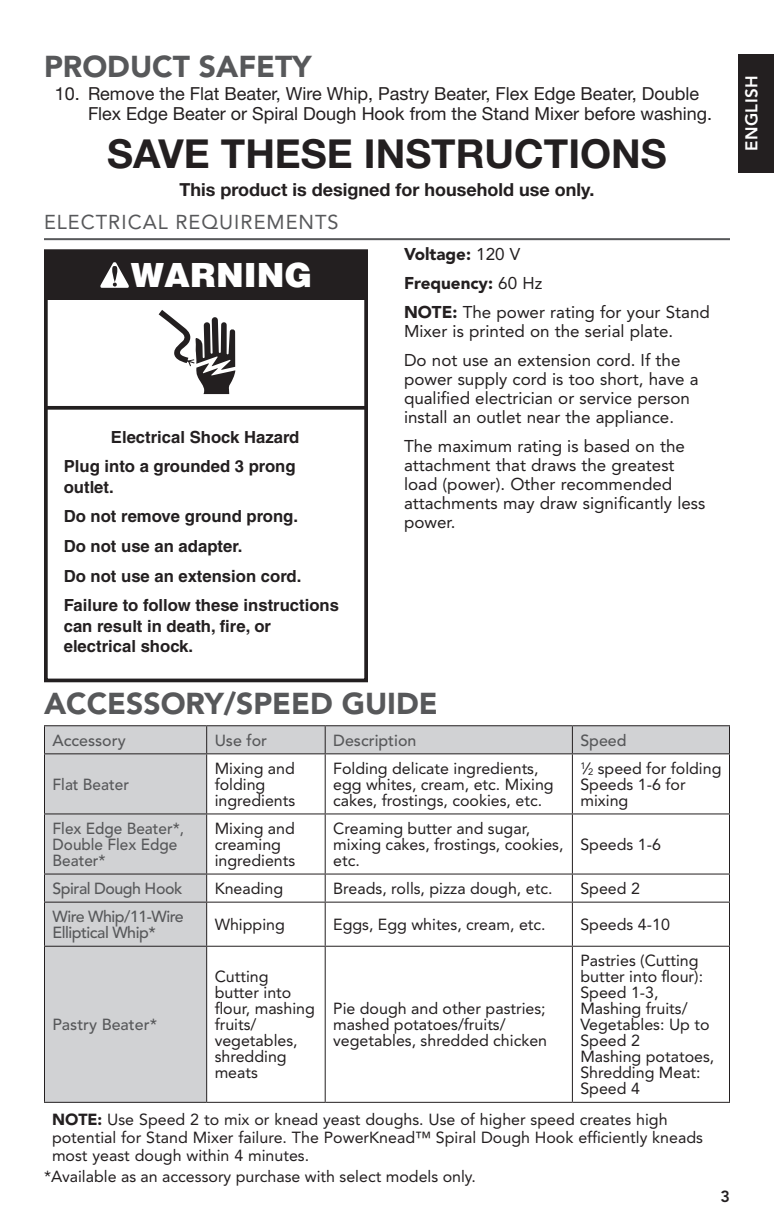
<style>
.page{position:relative;width:774px;height:1224px;background:#fff}
.page>*{position:absolute;margin:0;border:0;box-sizing:border-box;transform-origin:0 0}
.SAFETY_Numbered_List{font:700 40px "Helvetica Neue LT Std";color:#231f20}
.t1{font:900 33.4px "Helvetica";color:#fff}
.MAIN_Page_Header{font:900 30px "Avenir LT Std";color:#57585a}
.Section_Header___h2{font:900 30px "Avenir LT Std";color:#57585a}
.MAIN_Subhead{font:20px "Avenir LT Std";letter-spacing:.05em;color:#57585a}
.SAFETY_Numbered_List-2{font:18px/20px "Helvetica Neue LT Std";color:#231f20}
.SAFETY_Bold_Intro_Co{font:700 18px "Helvetica Neue LT Std";color:#231f20}
.MAIN_NOTE_IMP_TIP{font:17px/19px "Avenir LT Std";color:#231f20}
.MAIN_NOTE_IMP_TIP-2{font:900 17px "Avenir LT Std";color:#231f20}
.t2{font:800 17px "Avenir LT Std";letter-spacing:.02em;color:#fff}
.t3{font:700 16.6px/29.6px "Helvetica";color:#231f20}
.MAIN_Body{font:16px/16px "Avenir LT Std";color:#231f20}
.MAIN_NOTE_IMP_TIP-3{font:16px/18px "Avenir LT Std";color:#231f20}
.TABLE_small_text{font:16px/16px "Avenir LT Std";color:#231f20}
.TABLE_Header{font:500 16px/16px "Avenir LT Std";color:#57585a;scale:.96 1}
.TABLE_Header-2{font:500 16px/16px "Avenir LT Std";letter-spacing:-.03em;color:#57585a}
.TABLE_Header-3{font:500 16px "Avenir LT Std";color:#57585a}
.t4{font:800 16px "Avenir LT Std";color:#231f20}
.s1{font-weight:400}
.s2{font-weight:900}
</style>
<div class="page">
<div style="left:738px;top:54px;width:36px;height:118px;background:#231f20"></div>
<svg style="left:159px;top:310px;width:76px;height:84px"></svg>
<div style="left:46px;top:251px;width:320px;height:48px;background:#231f20"></div>
<svg style="left:49px;top:406px;width:314px;height:4px"></svg>
<svg style="left:100px;top:262px;width:29px;height:26px"></svg>
<div style="left:44px;top:249px;width:324px;height:433px;border:4px solid #231f20"></div>
<hr style="left:44px;top:238px;width:686px;height:2px;background:#57585a">
<div style="left:45px;top:726px;width:161px;height:376px;background:#d1d2d4"></div>
<hr style="left:44px;top:725px;width:163px;height:1px;background:#231f20">
<svg style="left:44px;top:726px;width:1px;height:27px"></svg>
<hr style="left:207px;top:725px;width:118px;height:1px;background:#231f20">
<hr style="left:325px;top:725px;width:247px;height:1px;background:#231f20">
<hr style="left:572px;top:725px;width:158px;height:1px;background:#231f20">
<div style="left:206px;top:726px;width:524px;height:27px;background:#d1d2d4"></div>
<hr style="left:44px;top:753px;width:163px;height:1px;background:#231f20">
<hr style="left:44px;top:754px;width:1px;height:59px;background:#231f20">
<hr style="left:207px;top:753px;width:118px;height:1px;background:#231f20">
<hr style="left:206px;top:754px;width:1px;height:59px;background:#231f20">
<hr style="left:325px;top:753px;width:247px;height:1px;background:#231f20">
<hr style="left:325px;top:754px;width:1px;height:59px;background:#231f20">
<hr style="left:572px;top:753px;width:158px;height:1px;background:#231f20">
<hr style="left:572px;top:754px;width:1px;height:59px;background:#231f20">
<hr style="left:729px;top:754px;width:1px;height:59px;background:#231f20">
<hr style="left:44px;top:813px;width:163px;height:1px;background:#231f20">
<hr style="left:44px;top:814px;width:1px;height:60px;background:#231f20">
<hr style="left:207px;top:813px;width:118px;height:1px;background:#231f20">
<hr style="left:206px;top:814px;width:1px;height:60px;background:#231f20">
<hr style="left:325px;top:813px;width:247px;height:1px;background:#231f20">
<hr style="left:325px;top:814px;width:1px;height:60px;background:#231f20">
<hr style="left:572px;top:813px;width:158px;height:1px;background:#231f20">
<hr style="left:572px;top:814px;width:1px;height:60px;background:#231f20">
<hr style="left:729px;top:814px;width:1px;height:60px;background:#231f20">
<hr style="left:44px;top:874px;width:163px;height:1px;background:#231f20">
<svg style="left:44px;top:875px;width:1px;height:27px"></svg>
<hr style="left:207px;top:874px;width:118px;height:1px;background:#231f20">
<svg style="left:206px;top:875px;width:1px;height:27px"></svg>
<hr style="left:325px;top:874px;width:247px;height:1px;background:#231f20">
<svg style="left:325px;top:875px;width:1px;height:27px"></svg>
<hr style="left:572px;top:874px;width:158px;height:1px;background:#231f20">
<svg style="left:572px;top:875px;width:1px;height:27px"></svg>
<svg style="left:729px;top:875px;width:1px;height:27px"></svg>
<hr style="left:44px;top:902px;width:163px;height:1px;background:#231f20">
<hr style="left:44px;top:903px;width:1px;height:43px;background:#231f20">
<hr style="left:207px;top:902px;width:118px;height:1px;background:#231f20">
<hr style="left:206px;top:903px;width:1px;height:43px;background:#231f20">
<hr style="left:325px;top:902px;width:247px;height:1px;background:#231f20">
<hr style="left:325px;top:903px;width:1px;height:43px;background:#231f20">
<hr style="left:572px;top:902px;width:158px;height:1px;background:#231f20">
<hr style="left:572px;top:903px;width:1px;height:43px;background:#231f20">
<hr style="left:729px;top:903px;width:1px;height:43px;background:#231f20">
<hr style="left:44px;top:946px;width:163px;height:1px;background:#231f20">
<hr style="left:44px;top:947px;width:1px;height:155px;background:#231f20">
<hr style="left:207px;top:946px;width:118px;height:1px;background:#231f20">
<hr style="left:206px;top:947px;width:1px;height:155px;background:#231f20">
<hr style="left:325px;top:946px;width:247px;height:1px;background:#231f20">
<hr style="left:325px;top:947px;width:1px;height:155px;background:#231f20">
<hr style="left:572px;top:946px;width:158px;height:1px;background:#231f20">
<hr style="left:572px;top:947px;width:1px;height:155px;background:#231f20">
<hr style="left:729px;top:947px;width:1px;height:155px;background:#231f20">
<hr style="left:44px;top:1102px;width:163px;height:1px;background:#231f20">
<hr style="left:207px;top:1102px;width:118px;height:1px;background:#231f20">
<hr style="left:325px;top:1102px;width:247px;height:1px;background:#231f20">
<hr style="left:572px;top:1102px;width:158px;height:1px;background:#231f20">
<h2 class="Section_Header___h2" style="left:44px;top:48px;width:269px">PRODUCT SAFETY</h2>
<p class="SAFETY_Numbered_List-2" style="left:88px;top:83px;width:626px;text-indent:-33px">10. Remove the Flat Beater, Wire Whip, Pastry Beater, Flex Edge Beater, Double<br>Flex Edge Beater or Spiral Dough Hook from the Stand Mixer before washing.</p>
<p class="SAFETY_Numbered_List" style="left:107px;top:129px;width:561px">SAVE THESE INSTRUCTIONS</p>
<h3 class="SAFETY_Bold_Intro_Co" style="left:180px;top:179px;width:416px">This product is designed for household use only.</h3>
<p class="MAIN_Subhead" style="left:44px;top:211px;width:296px">ELECTRICAL REQUIREMENTS</p>
<p class="t1" style="left:131px;top:253px;width:183px">WARNING</p>
<p class="t3" style="left:64px;top:422px;width:237px;text-align:right">Electrical Shock Hazard<br>Plug into a grounded 3 prong</p>
<p class="t3" style="left:64px;top:472px;width:277px">outlet.<br>Do not remove ground prong.<br>Do not use an adapter.<br>Do not use an extension cord.<br>Failure to follow these instructions</p>
<p class="t3" style="left:64px;top:615px;width:209px;line-height:20.4px">can result in death, fire, or electrical shock.</p>
<p class="MAIN_NOTE_IMP_TIP-2" style="left:404px;top:244px;width:118px">Voltage: <span class="s1">120 V</span></p>
<p class="MAIN_NOTE_IMP_TIP-2" style="left:404px;top:273px;width:140px">Frequency: <span class="s1">60 Hz</span></p>
<p class="MAIN_NOTE_IMP_TIP" style="left:404px;top:303px;width:307px"><span class="s2">NOTE:</span> The power rating for your Stand<br>Mixer is printed on the serial plate.</p>
<p class="MAIN_NOTE_IMP_TIP" style="left:404px;top:351px;width:296px">Do not use an extension cord. If the power supply cord is too short, have a qualified electrician or service person install an outlet near the appliance.</p>
<p class="MAIN_NOTE_IMP_TIP" style="left:404px;top:437px;width:303px">The maximum rating is based on the attachment that draws the greatest load (power). Other recommended attachments may draw significantly less power.</p>
<p class="MAIN_Page_Header" style="left:44px;top:685px;width:395px">ACCESSORY/SPEED GUIDE</p>
<p class="TABLE_Header-3" style="left:52px;top:731px;width:75px">Accessory</p>
<p class="TABLE_Header-3" style="left:215px;top:731px;width:54px">Use for</p>
<p class="TABLE_Header-3" style="left:333px;top:731px;width:85px">Description</p>
<p class="TABLE_Header-3" style="left:580px;top:731px;width:48px">Speed</p>
<p class="TABLE_Header" style="left:52px;top:777px;width:81px">Flat Beater</p>
<p class="MAIN_Body" style="left:215px;top:761px;width:82px">Mixing and folding ingredients</p>
<p class="MAIN_Body" style="left:333px;top:761px;width:222px">Folding delicate ingredients, egg whites, cream, etc. Mixing cakes, frostings, cookies, etc.</p>
<p class="MAIN_Body" style="left:580px;top:761px;width:143px"><sup>1</sup>∕<sub>2</sub> speed for folding<br>Speeds 1-6 for mixing</p>
<p class="TABLE_Header" style="left:52px;top:821px;width:139px">Flex Edge Beater*,<br>Double Flex Edge<br>Beater*</p>
<p class="MAIN_Body" style="left:215px;top:821px;width:82px">Mixing and creaming ingredients</p>
<p class="MAIN_Body" style="left:333px;top:821px;width:232px">Creaming butter and sugar, mixing cakes, frostings, cookies, etc.</p>
<p class="MAIN_Body" style="left:580px;top:837px;width:82px">Speeds 1-6</p>
<p class="TABLE_Header-2" style="left:52px;top:881px;width:131px">Spiral Dough Hook</p>
<p class="TABLE_small_text" style="left:215px;top:881px;width:70px">Kneading</p>
<p class="MAIN_Body" style="left:333px;top:881px;width:221px">Breads, rolls, pizza dough, etc.</p>
<p class="MAIN_Body" style="left:580px;top:881px;width:61px">Speed 2</p>
<p class="TABLE_Header-2" style="left:52px;top:909px;width:133px">Wire Whip/11-Wire<br>Elliptical Whip*</p>
<p class="TABLE_small_text" style="left:215px;top:917px;width:72px">Whipping</p>
<p class="MAIN_Body" style="left:333px;top:917px;width:214px">Eggs, Egg whites, cream, etc.</p>
<p class="MAIN_Body" style="left:580px;top:917px;width:91px">Speeds 4-10</p>
<p class="MAIN_Body" style="left:580px;top:953px;width:135px">Pastries (Cutting butter into flour):<br>Speed 1-3,<br>Mashing fruits/<br>Vegetables: Up to<br>Speed 2<br>Mashing potatoes,<br>Shredding Meat:<br>Speed 4</p>
<p class="MAIN_NOTE_IMP_TIP-3" style="left:52px;top:1111px;width:653px"><span class="s2">NOTE:</span> Use Speed 2 to mix or knead yeast doughs. Use of higher speed creates high potential for Stand Mixer failure. The PowerKnead™ Spiral Dough Hook efficiently kneads most yeast dough within 4 minutes.</p>
<p class="TABLE_small_text" style="left:215px;top:969px;width:102px">Cutting butter into flour, mashing fruits/ vegetables, shredding meats</p>
<p class="MAIN_Body" style="left:333px;top:1001px;width:216px">Pie dough and other pastries; mashed potatoes/fruits/ vegetables, shredded chicken</p>
<p class="TABLE_Header-3" style="left:52px;top:1016px;width:106px">Pastry Beater*</p>
<p class="MAIN_Body" style="left:44px;top:1168px;width:433px">*Available as an accessory purchase with select models only.</p>
<p class="t4" style="left:721px;top:1187px;width:11px">3</p>
<p class="t2" style="left:742px;top:151px;width:77px;rotate:-90deg">ENGLISH</p>
</div>
